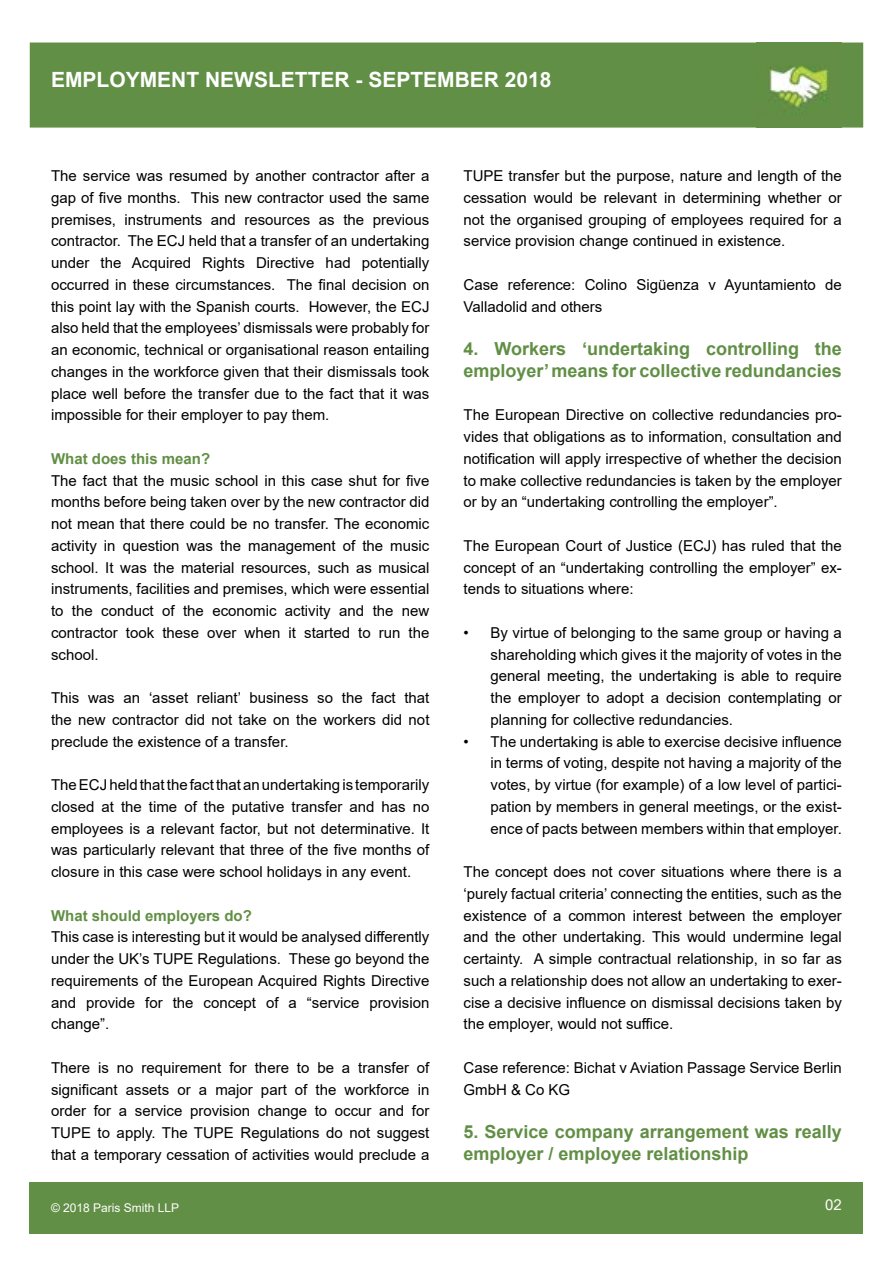
<style>
.page{position:relative;width:893px;height:1263px;background:#fff}
.page>*{position:absolute;margin:0;border:0;box-sizing:border-box;transform-origin:0 0}
.t1{font:700 21px "Arial";color:#fff}
.t2{font:700 18px/21.8px "Arial";color:#618f45}
.t3{font:15px/21.8px "Arial";color:#000;text-align:justify}
.t4{font:700 15px "Arial";color:#618f45}
.t5{font:15px "Arial";color:#fff}
.t6{font:12px "Arial";color:#fff}
</style>
<div class="page">
<div style="left:30px;top:1182px;width:833px;height:51px;background:#618f45"></div>
<div style="left:30px;top:43px;width:833px;height:85px;background:#618f45;border:2px solid #618f45"></div>
<img style="left:757px;top:43px;width:85px;height:85px">
<h1 class="t1" style="left:51px;top:65px;width:502px">EMPLOYMENT NEWSLETTER - SEPTEMBER 2018</h1>
<p class="t3" style="left:51px;top:165px;width:380px">The service was resumed by another contractor after a gap of five months. This new contractor used the same premises, instruments and resources as the previous contractor. The ECJ held that a transfer of an undertaking under the Acquired Rights Directive had potentially occurred in these circumstances. The final decision on this point lay with the Spanish courts. However, the ECJ also held that the employees’ dismissals were probably for an economic, technical or organisational reason entailing changes in the workforce given that their dismissals took place well before the transfer due to the fact that it was impossible for their employer to pay them.</p>
<p class="t4" style="left:51px;top:448px;width:161px">What does this mean?</p>
<p class="t3" style="left:51px;top:469px;width:380px">The fact that the music school in this case shut for five months before being taken over by the new contractor did not mean that there could be no transfer. The economic activity in question was the management of the music school. It was the material resources, such as musical instruments, facilities and premises, which were essential to the conduct of the economic activity and the new contractor took these over when it started to run the school.</p>
<p class="t3" style="left:51px;top:687px;width:380px">This was an ‘asset reliant’ business so the fact that the new contractor did not take on the workers did not preclude the existence of a transfer.</p>
<p class="t3" style="left:51px;top:774px;width:380px">The ECJ held that the fact that an undertaking is temporarily closed at the time of the putative transfer and has no employees is a relevant factor, but not determinative. It was particularly relevant that three of the five months of closure in this case were school holidays in any event.</p>
<p class="t4" style="left:51px;top:905px;width:202px">What should employers do?</p>
<p class="t3" style="left:51px;top:926px;width:380px">This case is interesting but it would be analysed differently under the UK’s TUPE Regulations. These go beyond the requirements of the European Acquired Rights Directive and provide for the concept of a “service provision change”.</p>
<p class="t3" style="left:51px;top:1057px;width:380px">There is no requirement for there to be a transfer of significant assets or a major part of the workforce in order for a service provision change to occur and for TUPE to apply. The TUPE Regulations do not suggest that a temporary cessation of activities would preclude a</p>
<p class="t3" style="left:463px;top:165px;width:380px">TUPE transfer but the purpose, nature and length of the cessation would be relevant in determining whether or not the organised grouping of employees required for a service provision change continued in existence.</p>
<p class="t3" style="left:463px;top:274px;width:380px">Case reference: Colino Sigüenza v Ayuntamiento de<br>Valladolid and others</p>
<p class="t2" style="left:463px;top:338px;width:380px">4. Workers ‘undertaking controlling the employer’ means for collective redundancies</p>
<p class="t3" style="left:463px;top:404px;width:380px">The European Directive on collective redundancies pro&shy;vides that obligations as to information, consultation and notification will apply irrespective of whether the decision to make collective redundancies is taken by the employer or by an “undertaking controlling the employer”.</p>
<p class="t3" style="left:463px;top:535px;width:380px">The European Court of Justice (ECJ) has ruled that the concept of an “undertaking controlling the employer” ex&shy;tends to situations where:</p>
<p class="t3" style="left:490px;top:622px;width:353px;text-indent:-27px">• By virtue of belonging to the same group or having a shareholding which gives it the majority of votes in the general meeting, the undertaking is able to require the employer to adopt a decision contemplating or planning for collective redundancies.</p>
<p class="t3" style="left:490px;top:730px;width:353px;text-indent:-27px">• The undertaking is able to exercise decisive influence in terms of voting, despite not having a majority of the votes, by virtue (for example) of a low level of partici&shy;pation by members in general meetings, or the exist&shy;ence of pacts between members within that employer.</p>
<p class="t3" style="left:463px;top:861px;width:380px">The concept does not cover situations where there is a ‘purely factual criteria’ connecting the entities, such as the existence of a common interest between the employer and the other undertaking. This would undermine legal certainty. A simple contractual relationship, in so far as such a relationship does not allow an undertaking to exer&shy;cise a decisive influence on dismissal decisions taken by the employer, would not suffice.</p>
<p class="t3" style="left:463px;top:1057px;width:380px">Case reference: Bichat v Aviation Passage Service Berlin<br>GmbH &amp; Co KG</p>
<p class="t2" style="left:463px;top:1121px;width:380px">5. Service company arrangement was really employer / employee relationship</p>
<p class="t6" style="left:51px;top:1200px;width:130px">© 2018 Paris Smith LLP</p>
<p class="t5" style="left:825px;top:1194px;width:18px">02</p>
</div>
